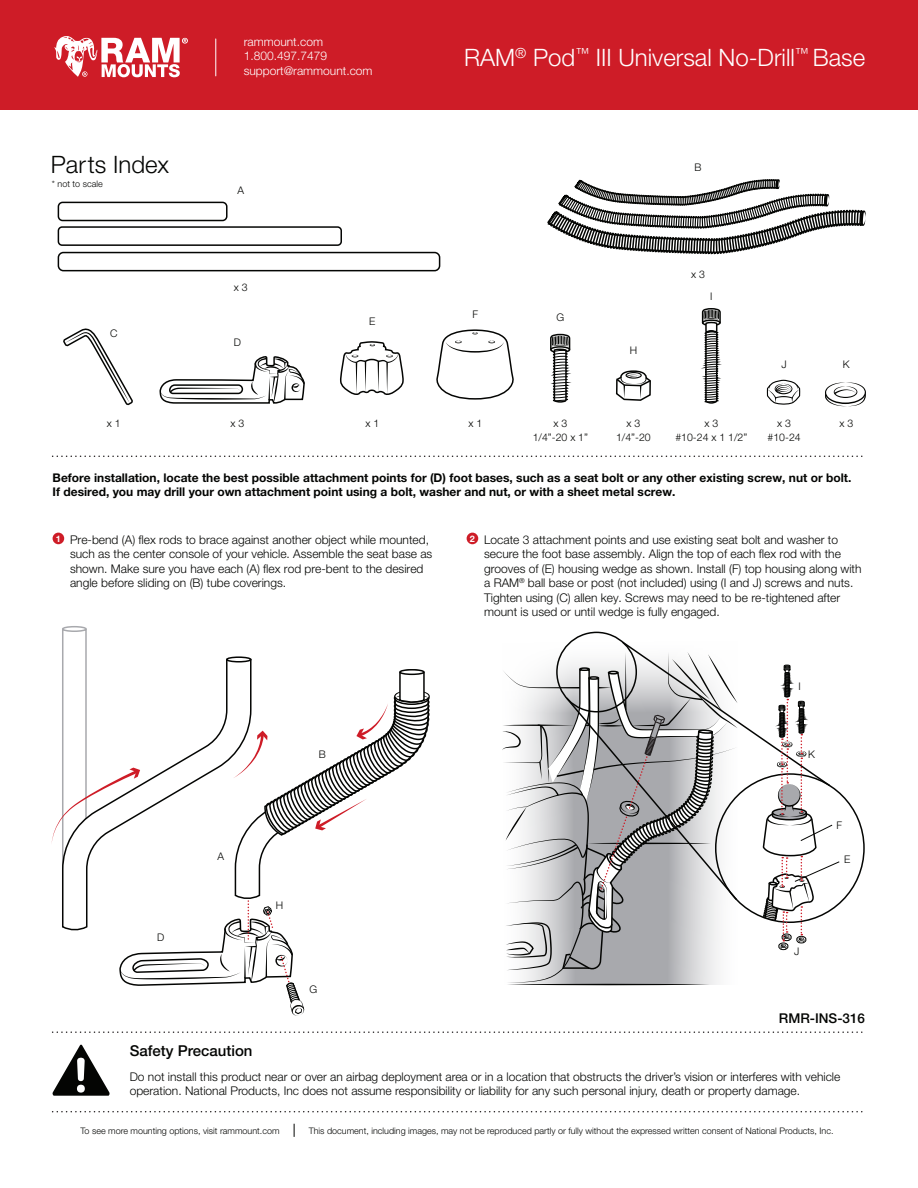
<style>
.page{position:relative;width:918px;height:1188px;background:#fff}
.page>*{position:absolute;margin:0;border:0;box-sizing:border-box;transform-origin:0 0}
.t1{font:300 24px "Helvetica Neue LT Std";color:#fff}
.t2{font:300 24px "Helvetica Neue LT Std";color:#040503}
.t3{font:500 15px "Helvetica Neue LT Std";color:#040503}
.t4{font:500 13.5px "Helvetica Neue LT Std";color:#040503}
.t5{font:300 12px/14.4px "Helvetica Neue LT Std";color:#040503}
.t6{font:700 12px/14.4px "Helvetica Neue LT Std";color:#040503}
.t7{font:300 12px/14.4px "Helvetica Neue LT Std";color:#fff}
.t8{font:300 10.5px/13.5px "Helvetica Neue LT Std";color:#040503;text-align:center}
.t9{font:300 9px "Helvetica Neue LT Std";color:#040503}
</style>
<div class="page">
<svg style="left:53px;top:456px;width:810px;height:1px"></svg>
<div style="left:0;top:0;width:918px;height:110px;background:#ce1c27"></div>
<hr style="left:216px;top:39px;width:1px;height:37px;background:#fff">
<svg style="left:54px;top:36px;width:134px;height:41px"></svg>
<svg style="left:294px;top:1124px;width:1px;height:13px"></svg>
<svg style="left:53px;top:1031px;width:810px;height:2px"></svg>
<svg style="left:53px;top:1111px;width:810px;height:1px"></svg>
<svg style="left:53px;top:1045px;width:57px;height:51px"></svg>
<div style="left:467px;top:533px;width:11px;height:11px;background:#ce1c27;border-radius:50%"></div>
<div style="left:62px;top:629px;width:25px;height:299px;border:2px solid #a8a9ad"></div>
<div style="left:53px;top:533px;width:11px;height:11px;background:#ce1c27;border-radius:50%"></div>
<div style="left:226px;top:656px;width:26px;height:7px;border:2px solid #040503;border-radius:50%"></div>
<div style="left:62px;top:626px;width:25px;height:6px;border:2px solid #a8a9ad;border-radius:50%"></div>
<svg style="left:52px;top:669px;width:378px;height:347px"></svg>
<svg style="left:159px;top:356px;width:146px;height:48px"></svg>
<svg style="left:616px;top:370px;width:35px;height:31px"></svg>
<svg style="left:550px;top:333px;width:21px;height:70px"></svg>
<svg style="left:701px;top:308px;width:21px;height:96px"></svg>
<div style="left:58px;top:252px;width:382px;height:19px;border:2px solid #040503;border-radius:5px"></div>
<div style="left:58px;top:226px;width:284px;height:20px;border:2px solid #040503;border-radius:4px"></div>
<div style="left:58px;top:202px;width:170px;height:19px;border:2px solid #040503;border-radius:4px"></div>
<svg style="left:547px;top:179px;width:319px;height:76px"></svg>
<svg style="left:766px;top:379px;width:35px;height:26px"></svg>
<svg style="left:436px;top:329px;width:78px;height:71px"></svg>
<svg style="left:340px;top:341px;width:64px;height:54px"></svg>
<svg style="left:63px;top:328px;width:70px;height:78px"></svg>
<svg style="left:825px;top:382px;width:41px;height:24px"></svg>
<svg style="left:502px;top:640px;width:338px;height:345px"></svg>
<h1 class="t2" style="left:51px;top:150px;width:120px">Parts Index</h1>
<p class="t9" style="left:52px;top:179px;width:52px">* not to scale</p>
<p class="t8" style="left:110px;top:327px;width:9px">C</p>
<p class="t8" style="left:107px;top:416px;width:15px">x 1</p>
<p class="t7" style="left:244px;top:34px;width:130px">rammount.com<br>1.800.497.7479 support@rammount.com</p>
<h1 class="t1" style="left:464px;top:43px;width:403px">RAM<sup>®</sup> Pod<sup>™</sup> III Universal No-Drill<sup>™</sup> Base</h1>
<p class="t8" style="left:238px;top:183px;width:8px">A</p>
<p class="t8" style="left:234px;top:281px;width:15px">x 3</p>
<p class="t8" style="left:234px;top:335px;width:9px">D</p>
<p class="t8" style="left:231px;top:416px;width:15px">x 3</p>
<p class="t8" style="left:694px;top:160px;width:9px">B</p>
<p class="t8" style="left:473px;top:308px;width:7px">F</p>
<p class="t8" style="left:369px;top:314px;width:8px">E</p>
<p class="t8" style="left:557px;top:311px;width:9px">G</p>
<p class="t8" style="left:630px;top:344px;width:9px">H</p>
<p class="t8" style="left:365px;top:416px;width:15px">x 1</p>
<p class="t8" style="left:469px;top:416px;width:15px">x 1</p>
<p class="t8" style="left:533px;top:416px;width:57px">x 3<br>1/4”-20 x 1”</p>
<p class="t8" style="left:616px;top:416px;width:36px">x 3<br>1/4”-20</p>
<p class="t8" style="left:691px;top:268px;width:15px">x 3</p>
<p class="t8" style="left:710px;top:290px;width:4px">I</p>
<p class="t8" style="left:782px;top:357px;width:7px">J</p>
<p class="t8" style="left:675px;top:416px;width:73px">x 3<br>#10-24 x 1 1/2”</p>
<p class="t8" style="left:768px;top:416px;width:35px">x 3 #10-24</p>
<p class="t8" style="left:843px;top:357px;width:8px">K</p>
<p class="t8" style="left:839px;top:416px;width:15px">x 3</p>
<p class="t6" style="left:53px;top:470px;width:800px">Before installation, locate the best possible attachment points for (D) foot bases, such as a seat bolt or any other existing screw, nut or bolt.<br>If desired, you may drill your own attachment point using a bolt, washer and nut, or with a sheet metal screw.</p>
<p class="t5" style="left:70px;top:532px;width:364px;text-indent:-14px"><sup>1</sup> Pre-bend (A) flex rods to brace against another object while mounted, such as the center console of your vehicle. Assemble the seat base as shown. Make sure you have each (A) flex rod pre-bent to the desired angle before sliding on (B) tube coverings.</p>
<p class="t8" style="left:157px;top:930px;width:9px">D</p>
<p class="t8" style="left:217px;top:849px;width:8px">A</p>
<p class="t8" style="left:319px;top:748px;width:9px">B</p>
<p class="t8" style="left:276px;top:898px;width:9px">H</p>
<p class="t8" style="left:310px;top:982px;width:9px">G</p>
<p class="t5" style="left:484px;top:532px;width:379px;text-indent:-14px"><sup>2</sup> Locate 3 attachment points and use existing seat bolt and washer to secure the foot base assembly. Align the top of each flex rod with the grooves of (E) housing wedge as shown. Install (F) top housing along with a RAM<sup>®</sup> ball base or post (not included) using (I and J) screws and nuts.<br>Tighten using (C) allen key. Screws may need to be re-tightened after mount is used or until wedge is fully engaged.</p>
<p class="t8" style="left:799px;top:680px;width:4px">I</p>
<p class="t8" style="left:808px;top:748px;width:8px">K</p>
<p class="t8" style="left:836px;top:818px;width:7px">F</p>
<p class="t8" style="left:844px;top:853px;width:8px">E</p>
<p class="t8" style="left:794px;top:944px;width:7px">J</p>
<p class="t4" style="left:779px;top:1010px;width:88px">RMR-INS-316</p>
<p class="t3" style="left:130px;top:1042px;width:124px">Safety Precaution</p>
<p class="t5" style="left:130px;top:1069px;width:712px">Do not install this product near or over an airbag deployment area or in a location that obstructs the driver’s vision or interferes with vehicle operation. National Products, Inc does not assume responsibility or liability for any such personal injury, death or property damage.</p>
<p class="t9" style="left:80px;top:1125px;width:201px">To see more mounting options, visit rammount.com</p>
<p class="t9" style="left:309px;top:1125px;width:526px">This document, including images, may not be reproduced partly or fully without the expressed written consent of National Products, Inc.</p>
</div>
